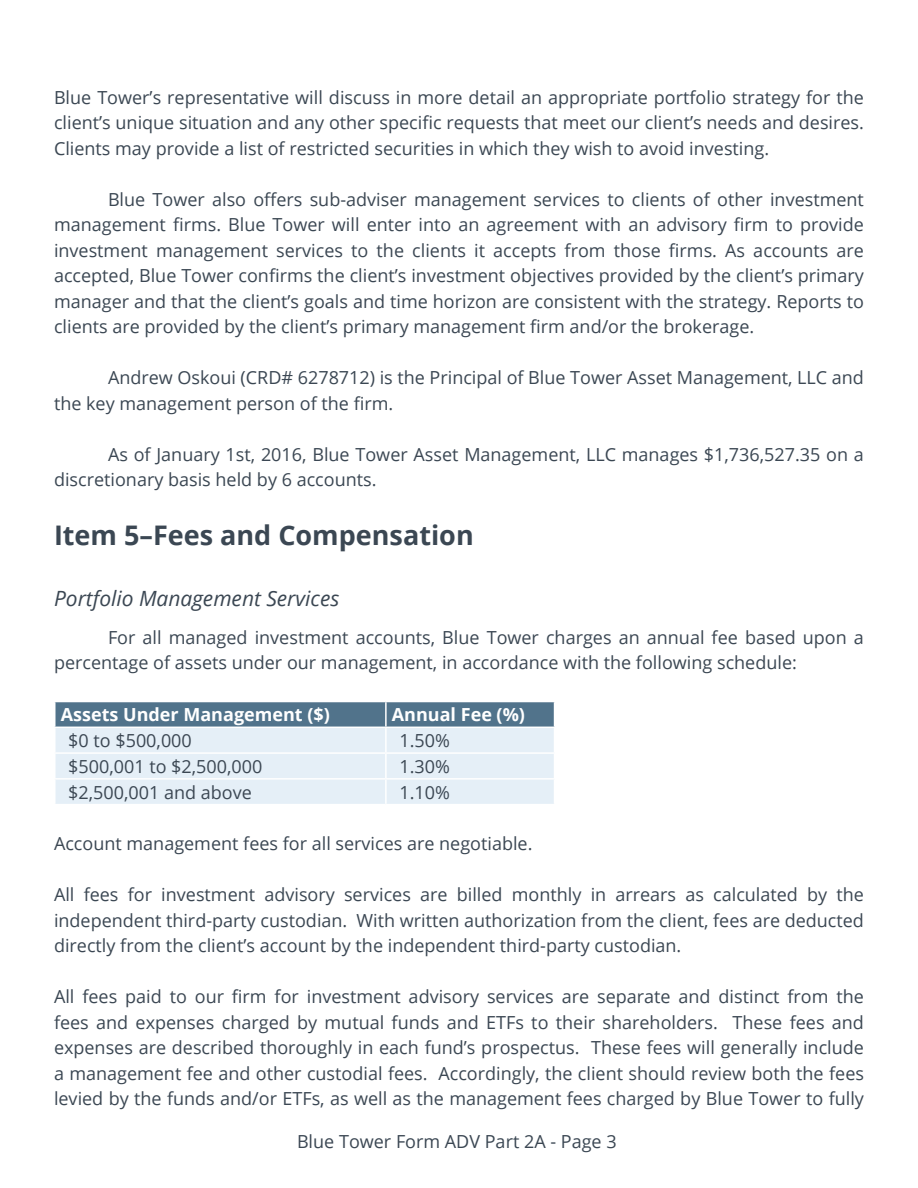
<style>
.page{position:relative;width:918px;height:1188px;background:#fff}
.page>*{position:absolute;margin:0;border:0;box-sizing:border-box;transform-origin:0 0}
.Item_Heading{font:700 27px "Open Sans";color:#3b4753}
.Subheading_1{font:italic 21px "Open Sans";color:#3b4753}
.Body{font:18px/25.5px "Open Sans";color:#3b4753;text-align:justify}
.Body_First_Paragraph{font:18px/25.5px "Open Sans";color:#3b4753}
.t1{font:700 18px "Open Sans";color:#fff}
</style>
<div class="page">
<svg style="left:55px;top:702px;width:500px;height:102px;background:#c2d1dd"></svg>
<hr style="left:54px;top:727px;width:332px;height:1px;background:#fff">
<hr style="left:386px;top:727px;width:169px;height:1px;background:#fff">
<p class="Body" style="left:54px;top:84px;width:811px">Blue Tower’s representative will discuss in more detail an appropriate portfolio strategy for the client’s unique situation and any other specific requests that meet our client’s needs and desires.<br>Clients may provide a list of restricted securities in which they wish to avoid investing.</p>
<p class="Body" style="left:54px;top:186px;width:812px;text-indent:54px">Blue Tower also offers sub-adviser management services to clients of other investment management firms. Blue Tower will enter into an agreement with an advisory firm to provide investment management services to the clients it accepts from those firms. As accounts are accepted, Blue Tower confirms the client’s investment objectives provided by the client’s primary manager and that the client’s goals and time horizon are consistent with the strategy. Reports to clients are provided by the client’s primary management firm and/or the brokerage.</p>
<p class="Body" style="left:54px;top:365px;width:812px;text-indent:54px">Andrew Oskoui (CRD# 6278712) is the Principal of Blue Tower Asset Management, LLC and the key management person of the firm.</p>
<p class="Body" style="left:54px;top:441px;width:811px;text-indent:54px">As of January 1st, 2016, Blue Tower Asset Management, LLC manages $1,736,527.35 on a discretionary basis held by 6 accounts.</p>
<p class="Item_Heading" style="left:54px;top:516px;width:421px">Item 5–Fees and Compensation</p>
<p class="Subheading_1" style="left:54px;top:584px;width:287px">Portfolio Management Services</p>
<p class="Body_First_Paragraph" style="left:54px;top:624px;width:811px;text-indent:54px">For all managed investment accounts, Blue Tower charges an annual fee based upon a percentage of assets under our management, in accordance with the following schedule:</p>
<p class="t1" style="left:61px;top:702px;width:271px">Assets Under Management ($)</p>
<p class="t1" style="left:392px;top:702px;width:135px">Annual Fee (%)</p>
<p class="Body" style="left:68px;top:727px;width:125px">$0 to $500,000</p>
<p class="Body" style="left:399px;top:727px;width:52px">1.50%</p>
<p class="Body" style="left:68px;top:753px;width:196px">$500,001 to $2,500,000</p>
<p class="Body" style="left:399px;top:753px;width:52px">1.30%</p>
<p class="Body" style="left:68px;top:779px;width:185px">$2,500,001 and above</p>
<p class="Body" style="left:399px;top:779px;width:52px">1.10%</p>
<p class="Body" style="left:54px;top:831px;width:480px">Account management fees for all services are negotiable.</p>
<p class="Body" style="left:54px;top:882px;width:812px">All fees for investment advisory services are billed monthly in arrears as calculated by the independent third-party custodian. With written authorization from the client, fees are deducted directly from the client’s account by the independent third-party custodian.</p>
<p class="Body" style="left:54px;top:984px;width:812px">All fees paid to our firm for investment advisory services are separate and distinct from the fees and expenses charged by mutual funds and ETFs to their shareholders. These fees and expenses are described thoroughly in each fund’s prospectus. These fees will generally include a management fee and other custodial fees. Accordingly, the client should review both the fees levied by the funds and/or ETFs, as well as the management fees charged by Blue Tower to fully</p>
<p class="Body" style="left:297px;top:1128px;width:321px">Blue Tower Form ADV Part 2A - Page 3</p>
</div>
